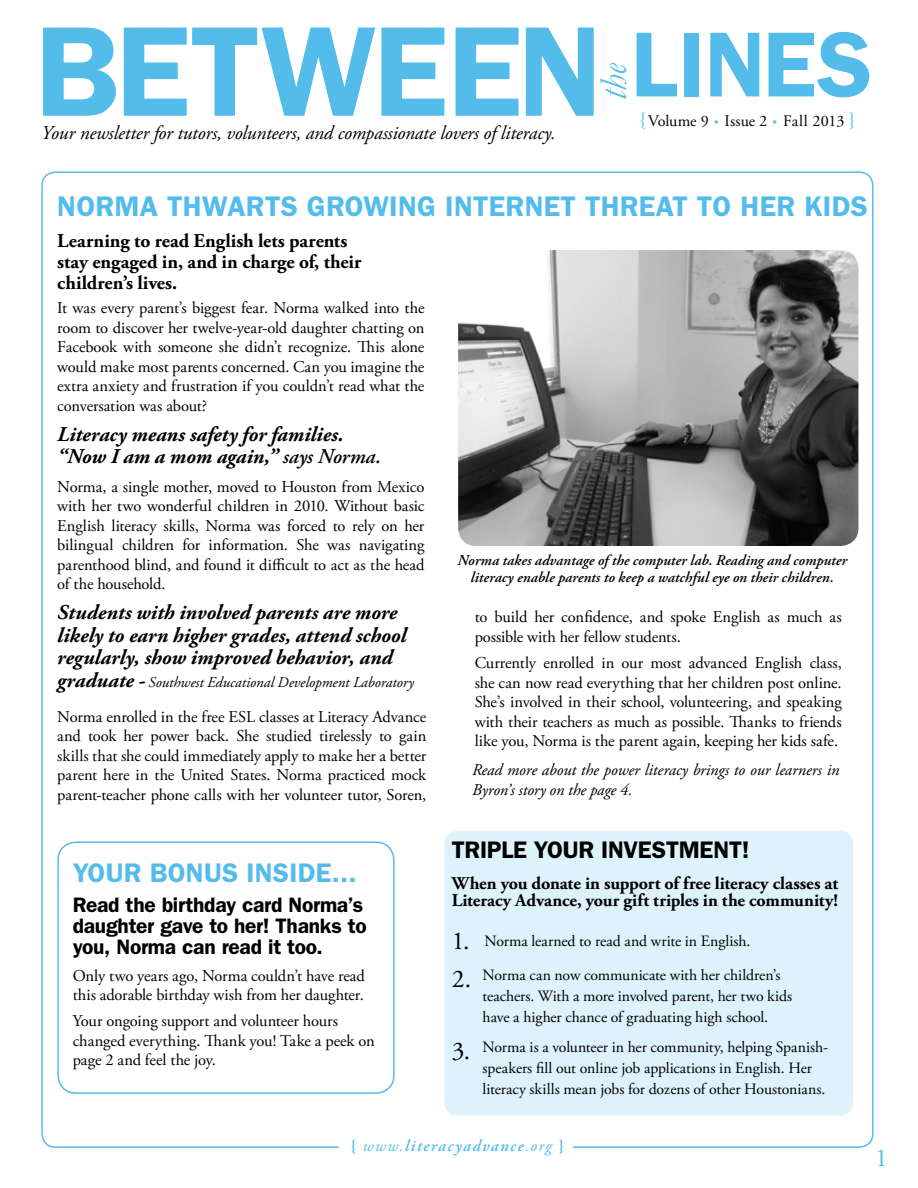
<style>
.page{position:relative;width:918px;height:1188px;background:#fff}
.page>*{position:absolute;margin:0;border:0;box-sizing:border-box;transform-origin:0 0}
.t1{font:600 128.55px "ITC Franklin Gothic Std";letter-spacing:-.005em;color:#54bceb}
.t2{font:600 92.7px "ITC Franklin Gothic Std";color:#54bceb}
.t3{font:italic 38.55px "Garamond";color:#54bceb}
.t4{font:600 28.5px "ITC Franklin Gothic Std";letter-spacing:.01em;color:#54bceb}
.t5{font:600 27px "ITC Franklin Gothic Std";letter-spacing:.01em;color:#54bceb}
.t6{font:25.5px/38.5px "Adobe Garamond Pro";color:#000}
.t7{font:25.5px "Adobe Garamond Pro";color:#54bceb}
.t8{font:600 24px "ITC Franklin Gothic Std";color:#000}
.t9{font:italic 700 21px/22.5px "Adobe Garamond Pro";color:#000101}
.t10{font:600 21px/21px "ITC Franklin Gothic Std";color:#000}
.t11{font:700 19.5px/21px "Adobe Garamond Pro";color:#000}
.t12{font:italic 19.5px "Adobe Garamond Pro";letter-spacing:-.01em;color:#000}
.t13{font:700 18px/16.5px "Adobe Garamond Pro";letter-spacing:-.005em;color:#000}
.t14{font:16.5px/19.5px "Adobe Garamond Pro";letter-spacing:-.005em;color:#000;text-align:justify}
.t15{font:italic 16.5px/19.5px "Adobe Garamond Pro";letter-spacing:-.005em;color:#000}
.t16{font:italic 600 16.5px "Adobe Garamond Pro";letter-spacing:.09em;color:#54bceb}
.t17{font:16.05px "Adobe Garamond Pro";color:#000}
.t18{font:15.75px/21px "Adobe Garamond Pro";letter-spacing:-.005em;color:#000}
.t19{font:italic 600 15px/16.5px "Adobe Garamond Pro";letter-spacing:.005em;color:#000;text-align:center}
.t20{font:italic 15px "Adobe Garamond Pro";color:#000101}
.s1{font-size:19.8px;color:#54bceb}
.s2{font-size:12.15px;color:#54bceb}
.s3{font-weight:600}
.s4{font-weight:700;font-size:21px}
.s5{font-weight:700;font-style:normal}
.s6{font-weight:400}
</style>
<div class="page">
<div style="left:444px;top:831px;width:409px;height:285px;background:#ddf2fb;border-radius:14px"></div>
<div style="left:57px;top:841px;width:338px;height:253px;border:2px solid #54bceb;border-radius:18px"></div>
<img style="left:458px;top:250px;width:400px;height:296px">
<h1 class="t1" style="left:35px;top:-4px;width:569px">Between</h1>
<h3 class="t3" style="left:587px;top:100px;width:39px;rotate:-90deg">the</h3>
<p class="t12" style="left:41px;top:122px;width:516px">Your newsletter for tutors, volunteers, and compassionate lovers of literacy.</p>
<h2 class="t2" style="left:631px;top:10px;width:243px">Lines</h2>
<p class="t17" style="left:639px;top:112px;width:218px"><span class="s1">{</span>Volume 9 <span class="s2">•</span> Issue 2 <span class="s2">•</span> Fall 2013 <span class="s1">}</span></p>
<h3 class="t4" style="left:57px;top:189px;width:812px">norma thwarts growing internet threat TO her kids</h3>
<p class="t11" style="left:57px;top:230px;width:306px">Learning to read English lets parents stay engaged in, and in charge of, their children’s lives.</p>
<p class="t14" style="left:57px;top:299px;width:369px">It was every parent’s biggest fear. Norma walked into the room to discover her twelve-year-old daughter chatting on Facebook with someone she didn’t recognize. This alone would make most parents concerned. Can you imagine the extra anxiety and frustration if you couldn’t read what the conversation was about?</p>
<p class="t9" style="left:57px;top:423px;width:325px">Literacy means safety for families. “Now I am a mom again,” <span class="s3">says Norma.</span></p>
<p class="t14" style="left:57px;top:477px;width:369px">Norma, a single mother, moved to Houston from Mexico with her two wonderful children in 2010. Without basic English literacy skills, Norma was forced to rely on her bilingual children for information. She was navigating parenthood blind, and found it difficult to act as the head of the household.</p>
<p class="t9" style="left:57px;top:602px;width:350px">Students with involved parents are more likely to earn higher grades, attend school regularly, show improved behavior, and</p>
<p class="t20" style="left:57px;top:673px;width:358px"><span class="s4">graduate -</span> Southwest Educational Development Laboratory</p>
<p class="t14" style="left:57px;top:707px;width:371px">Norma enrolled in the free ESL classes at Literacy Advance and took her power back. She studied tirelessly to gain skills that she could immediately apply to make her a better parent here in the United States. Norma practiced mock parent-teacher phone calls with her volunteer tutor, Soren,</p>
<h3 class="t5" style="left:73px;top:857px;width:18px">YOUR</h3>
<h3 class="t5" style="left:150px;top:857px;width:208px">bonus inside...</h3>
<p class="t10" style="left:73px;top:895px;width:296px">Read the birthday card Norma’s daughter gave to her! Thanks to you, Norma can read it too.</p>
<p class="t14" style="left:73px;top:966px;width:294px">Only two years ago, Norma couldn’t have read this adorable birthday wish from her daughter.</p>
<p class="t14" style="left:73px;top:1012px;width:304px;text-align:left">Your ongoing support and volunteer hours changed everything. Thank you! Take a peek on page 2 and feel the joy.</p>
<p class="t19" style="left:457px;top:553px;width:391px">Norma takes advantage of the computer lab. Reading and computer literacy enable parents to keep a watchful eye on their children.</p>
<p class="t14" style="left:475px;top:608px;width:369px">to build her confidence, and spoke English as much as possible with her fellow students.</p>
<p class="t14" style="left:475px;top:654px;width:369px">Currently enrolled in our most advanced English class, she can now read everything that her children post online.<br>She’s involved in their school, volunteering, and speaking with their teachers as much as possible. Thanks to friends like you, Norma is the parent again, keeping her kids safe.</p>
<p class="t15" style="left:472px;top:761px;width:369px">Read more about the power literacy brings to our learners in<br>Byron’s story on the page 4.</p>
<h3 class="t8" style="left:452px;top:836px;width:49px">TRIPLE</h3>
<h3 class="t8" style="left:534px;top:836px;width:16px">YOUR</h3>
<h3 class="t8" style="left:601px;top:836px;width:23px">INVESTMENT</h3>
<h3 class="t8" style="left:742px;top:836px;width:9px">!</h3>
<p class="t13" style="left:452px;top:876px;width:388px">When you donate in support of free literacy classes at<br>Literacy Advance, your gift triples in the community!</p>
<h3 class="t6" style="left:452px;top:922px;width:21px">1.<br>2.</h3>
<h3 class="t6" style="left:452px;top:1033px;width:20px">3.</h3>
<p class="t18" style="left:483px;top:925px;width:300px;line-height:34px">Norma learned to read and write in English.<br>Norma can now communicate with her children’s</p>
<p class="t18" style="left:483px;top:986px;width:311px">teachers. With a more involved parent, her two kids have a higher chance of graduating high school.</p>
<p class="t18" style="left:483px;top:1037px;width:347px">Norma is a volunteer in her community, helping Spanish&shy;speakers fill out online job applications in English. Her literacy skills mean jobs for dozens of other Houstonians.</p>
<p class="t16" style="left:351px;top:1136px;width:215px"><span class="s5">{</span> <span class="s6">www.</span>literacyadvance<span class="s6">.org</span> <span class="s5">}</span></p>
<h3 class="t7" style="left:875px;top:1143px;width:14px">1</h3>
</div>
